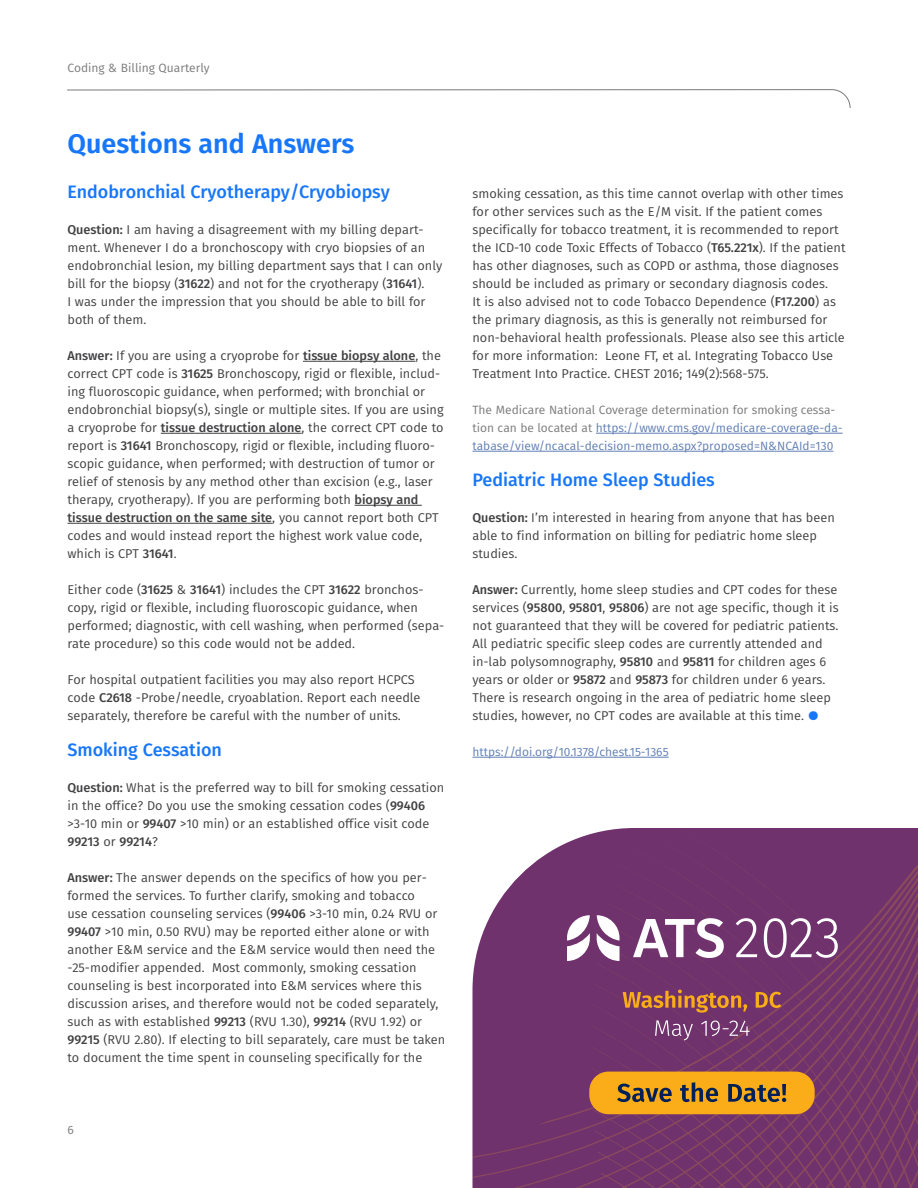
<style>
.page{position:relative;width:918px;height:1188px;background:#fff}
.page>*{position:absolute;margin:0;border:0;box-sizing:border-box;transform-origin:0 0}
.t1{font:300 57.6px "Fira Sans";color:#fff;scale:.95 1}
.Headline_Small_-_Bol{font:600 27px "Fira Sans";color:#1877f9}
.Body__Large{font:500 18px "Fira Sans";color:#1877f9}
.Headline_Small_-_Bol-2{font:500 18px "Fira Sans";color:#1877f9}
.Body__Standard{font:12.75px/18px "Fira Sans";color:#414042}
.Body__Large-2{font:12.75px/18px "Fira Sans";color:#414042}
.Body__Sidebar_Captio{font:12px/18px "Fira Sans";color:#607eb4}
.Body__Sidebar_Captio-2{font:12px "Fira Sans";color:#7a797b}
.s1{font-weight:500}
.s2{color:#7a797b}
.s3{color:#1877f9}
</style>
<div class="page">
<svg style="left:67px;top:89px;width:784px;height:19px"></svg>
<hr style="left:303px;top:361px;width:112px;height:1px;background:#414042">
<hr style="left:161px;top:433px;width:141px;height:1px;background:#414042">
<hr style="left:355px;top:505px;width:67px;height:1px;background:#414042">
<hr style="left:68px;top:523px;width:204px;height:1px;background:#414042">
<hr style="left:596px;top:433px;width:247px;height:1px;background:#607eb4">
<hr style="left:472px;top:451px;width:361px;height:1px;background:#607eb4">
<hr style="left:472px;top:757px;width:197px;height:1px;background:#607eb4">
<svg style="left:472px;top:828px;width:446px;height:360px;background:#773c71"></svg>
<div style="left:589px;top:1072px;width:226px;height:42px;background:#faad19;border-radius:19px"></div>
<svg style="left:617px;top:1082px;width:169px;height:20px"></svg>
<svg style="left:655px;top:1020px;width:95px;height:20px;background:#855282"></svg>
<svg style="left:623px;top:990px;width:158px;height:23px;background:#9a5852"></svg>
<svg style="left:567px;top:915px;width:23px;height:46px"></svg>
<svg style="left:597px;top:915px;width:23px;height:46px"></svg>
<svg style="left:633px;top:918px;width:91px;height:40px"></svg>
<p class="Body__Sidebar_Captio-2" style="left:68px;top:59px;width:144px">Coding &amp; Billing Quarterly</p>
<p class="Headline_Small_-_Bol" style="left:68px;top:121px;width:288px">Questions and Answers</p>
<p class="Headline_Small_-_Bol-2" style="left:68px;top:177px;width:324px">Endobronchial Cryotherapy/Cryobiopsy</p>
<p class="Body__Standard" style="left:68px;top:220px;width:376px"><span class="s1">Question:</span> I am having a disagreement with my billing depart&shy;ment. Whenever I do a bronchoscopy with cryo biopsies of an endobronchial lesion, my billing department says that I can only bill for the biopsy (<span class="s1">31622</span>) and not for the cryotherapy (<span class="s1">31641</span>).<br>I was under the impression that you should be able to bill for both of them.</p>
<p class="Body__Standard" style="left:68px;top:346px;width:378px"><span class="s1">Answer:</span> If you are using a cryoprobe for <span class="s1">tissue biopsy alone</span>, the correct CPT code is <span class="s1">31625</span> Bronchoscopy, rigid or flexible, includ&shy;ing fluoroscopic guidance, when performed; with bronchial or endobronchial biopsy(s), single or multiple sites. If you are using a cryoprobe for <span class="s1">tissue destruction alone</span>, the correct CPT code to report is <span class="s1">31641</span> Bronchoscopy, rigid or flexible, including fluoro&shy;scopic guidance, when performed; with destruction of tumor or relief of stenosis by any method other than excision (e.g., laser therapy, cryotherapy). If you are performing both <span class="s1">biopsy and tissue destruction on the same site</span>, you cannot report both CPT codes and would instead report the highest work value code, which is CPT <span class="s1">31641</span>.</p>
<p class="Body__Standard" style="left:68px;top:580px;width:378px">Either code (<span class="s1">31625</span> &amp; <span class="s1">31641</span>) includes the CPT <span class="s1">31622</span> bronchos&shy;copy, rigid or flexible, including fluoroscopic guidance, when performed; diagnostic, with cell washing, when performed (sepa&shy;rate procedure) so this code would not be added.</p>
<p class="Body__Standard" style="left:68px;top:670px;width:354px">For hospital outpatient facilities you may also report HCPCS code <span class="s1">C2618</span> -Probe/needle, cryoablation. Report each needle separately, therefore be careful with the number of units.</p>
<p class="Body__Large" style="left:68px;top:735px;width:156px">Smoking Cessation</p>
<p class="Body__Large-2" style="left:68px;top:778px;width:378px"><span class="s1">Question:</span> What is the preferred way to bill for smoking cessation in the office? Do you use the smoking cessation codes (<span class="s1">99406 </span>&gt;3-10 min or <span class="s1">99407</span> &gt;10 min) or an established office visit code <span class="s1">99213</span> or <span class="s1">99214</span>?</p>
<p class="Body__Standard" style="left:68px;top:868px;width:379px"><span class="s1">Answer:</span> The answer depends on the specifics of how you per&shy;formed the services. To further clarify, smoking and tobacco<br>use cessation counseling services (<span class="s1">99406</span> &gt;3-10 min, 0.24 RVU or <span class="s1">99407</span> &gt;10 min, 0.50 RVU) may be reported either alone or with another E&amp;M service and the E&amp;M service would then need the -25-modifier appended. Most commonly, smoking cessation counseling is best incorporated into E&amp;M services where this discussion arises, and therefore would not be coded separately, such as with established <span class="s1">99213</span> (RVU 1.30), <span class="s1">99214</span> (RVU 1.92) or <span class="s1">99215</span> (RVU 2.80). If electing to bill separately, care must be taken to document the time spent in counseling specifically for the</p>
<p class="Body__Sidebar_Captio-2" style="left:68px;top:1121px;width:8px">6</p>
<p class="Body__Standard" style="left:472px;top:184px;width:375px">smoking cessation, as this time cannot overlap with other times for other services such as the E/M visit. If the patient comes specifically for tobacco treatment, it is recommended to report the ICD-10 code Toxic Effects of Tobacco (<span class="s1">T65.221x</span>). If the patient has other diagnoses, such as COPD or asthma, those diagnoses should be included as primary or secondary diagnosis codes.<br>It is also advised not to code Tobacco Dependence (<span class="s1">F17.200</span>) as the primary diagnosis, as this is generally not reimbursed for non-behavioral health professionals. Please also see this article for more information: Leone FT, et al. Integrating Tobacco Use Treatment Into Practice. CHEST 2016; 149(2):568-575.</p>
<p class="Body__Sidebar_Captio" style="left:472px;top:401px;width:372px"><span class="s2">The Medicare National Coverage determination for smoking cessa&shy;tion can be located at</span> https://www.cms.gov/medicare-coverage-da&shy;tabase/view/ncacal-decision-memo.aspx?proposed=N&amp;NCAId=130</p>
<p class="Body__Large" style="left:472px;top:465px;width:244px">Pediatric Home Sleep Studies</p>
<p class="Body__Large-2" style="left:472px;top:508px;width:364px"><span class="s1">Question:</span> I’m interested in hearing from anyone that has been able to find information on billing for pediatric home sleep studies.</p>
<p class="Body__Standard" style="left:472px;top:580px;width:368px"><span class="s1">Answer:</span> Currently, home sleep studies and CPT codes for these services (<span class="s1">95800</span>, <span class="s1">95801</span>, <span class="s1">95806</span>) are not age specific, though it is not guaranteed that they will be covered for pediatric patients.<br>All pediatric specific sleep codes are currently attended and in-lab polysomnography, <span class="s1">95810</span> and <span class="s1">95811</span> for children ages 6 years or older or <span class="s1">95872</span> and <span class="s1">95873</span> for children under 6 years.<br>There is research ongoing in the area of pediatric home sleep studies, however, no CPT codes are available at this time. <span class="s3">●</span></p>
<p class="Body__Sidebar_Captio" style="left:472px;top:743px;width:198px">https://doi.org/10.1378/chest.15-1365</p>
<h1 class="t1" style="left:734px;top:896px;width:114px">2023</h1>
</div>
